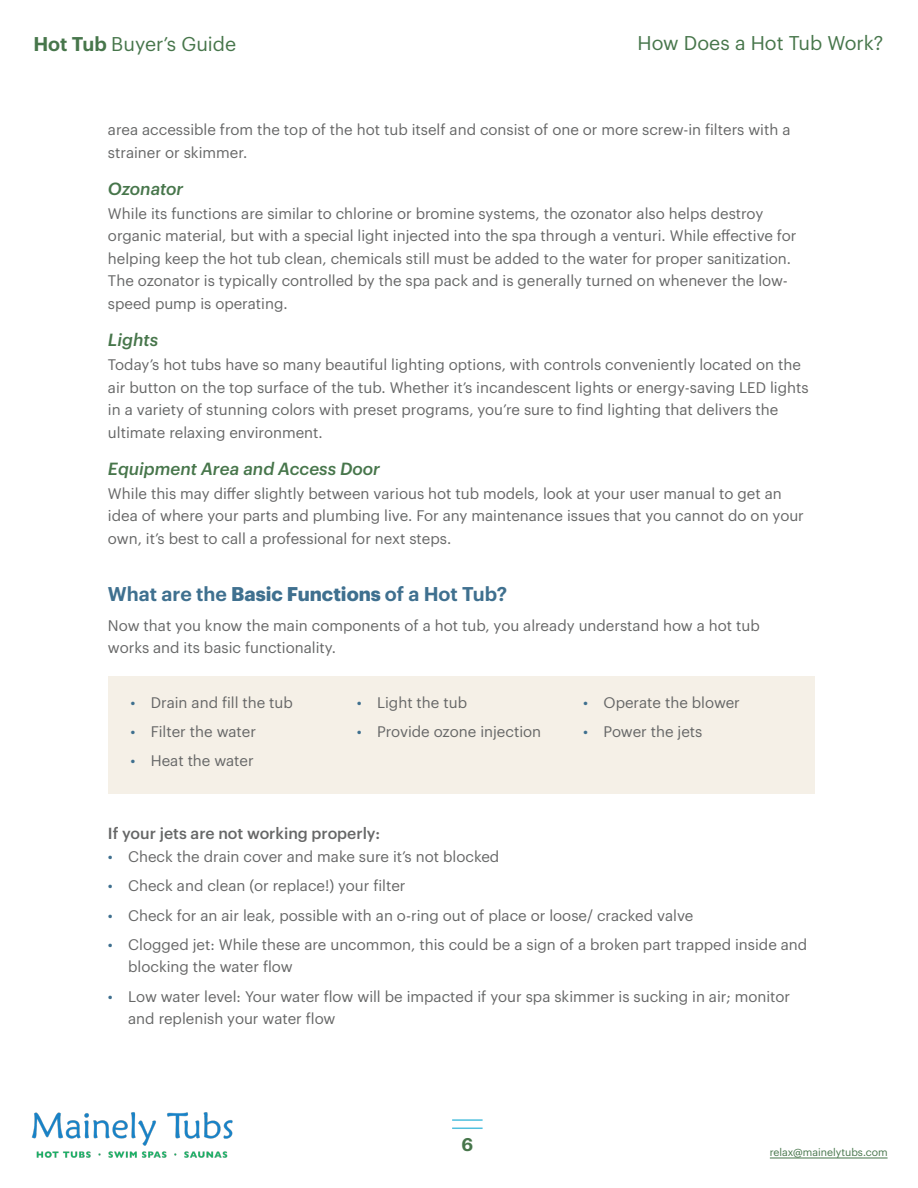
<style>
.page{position:relative;width:918px;height:1188px;background:#fff}
.page>*{position:absolute;margin:0;border:0;box-sizing:border-box;transform-origin:0 0}
.t1{font:19.5px "Graphik";color:#47764b}
.t2{font:600 19.5px "Graphik";color:#3f708f}
.t3{font:600 18px "Graphik";color:#47764b}
.t4{font:italic 500 17.25px "Graphik";color:#47764b}
.t5{font:500 15.75px "Graphik";color:#666767}
.t6{font:15px/22.5px "Graphik";color:#666767}
.t7{font:10.5px "Graphik";color:#47764b}
.s1{font-weight:600}
.s2{font-weight:700}
.s3{color:#3e6f8e}
</style>
<div class="page">
<hr style="left:452px;top:1119px;width:31px;height:2px;background:#4fc0de">
<hr style="left:452px;top:1128px;width:31px;height:1px;background:#4fc0de">
<hr style="left:770px;top:1158px;width:118px;height:1px;background:#47764b">
<img style="left:31px;top:1112px;width:202px;height:46px">
<div style="left:108px;top:676px;width:706px;height:117px;background:#f5f0e7"></div>
<h1 class="t1" style="left:33px;top:29px;width:204px"><span class="s1">Hot Tub</span> Buyer’s Guide</h1>
<h1 class="t1" style="left:638px;top:29px;width:247px">How Does a Hot Tub Work?</h1>
<p class="t6" style="left:108px;top:117px;width:684px">area accessible from the top of the hot tub itself and consist of one or more screw-in filters with a strainer or skimmer.</p>
<p class="t4" style="left:108px;top:176px;width:77px">Ozonator</p>
<p class="t6" style="left:108px;top:201px;width:690px">While its functions are similar to chlorine or bromine systems, the ozonator also helps destroy organic material, but with a special light injected into the spa through a venturi. While effective for helping keep the hot tub clean, chemicals still must be added to the water for proper sanitization.<br>The ozonator is typically controlled by the spa pack and is generally turned on whenever the low&shy;speed pump is operating.</p>
<p class="t4" style="left:108px;top:327px;width:52px">Lights</p>
<p class="t6" style="left:108px;top:352px;width:702px">Today’s hot tubs have so many beautiful lighting options, with controls conveniently located on the air button on the top surface of the tub. Whether it’s incandescent lights or energy-saving LED lights in a variety of stunning colors with preset programs, you’re sure to find lighting that delivers the ultimate relaxing environment.</p>
<p class="t4" style="left:108px;top:456px;width:274px">Equipment Area and Access Door</p>
<p class="t6" style="left:108px;top:481px;width:697px">While this may differ slightly between various hot tub models, look at your user manual to get an idea of where your parts and plumbing live. For any maintenance issues that you cannot do on your own, it’s best to call a professional for next steps.</p>
<h1 class="t2" style="left:108px;top:579px;width:401px">What are the <span class="s2">Basic Functions</span> of a Hot Tub?</h1>
<p class="t6" style="left:108px;top:613px;width:653px">Now that you know the main components of a hot tub, you already understand how a hot tub works and its basic functionality.</p>
<p class="t6" style="left:130px;top:690px;width:164px"><span class="s3">•</span> Drain and fill the tub</p>
<p class="t6" style="left:130px;top:719px;width:127px"><span class="s3">•</span> Filter the water</p>
<p class="t6" style="left:130px;top:748px;width:125px"><span class="s3">•</span> Heat the water</p>
<p class="t6" style="left:357px;top:690px;width:112px"><span class="s3">•</span> Light the tub</p>
<p class="t6" style="left:357px;top:719px;width:186px"><span class="s3">•</span> Provide ozone injection</p>
<p class="t6" style="left:583px;top:690px;width:158px"><span class="s3">•</span> Operate the blower</p>
<p class="t6" style="left:583px;top:719px;width:121px"><span class="s3">•</span> Power the jets</p>
<p class="t5" style="left:108px;top:821px;width:274px">If your jets are not working properly:</p>
<p class="t6" style="left:108px;top:844px;width:393px"><span class="s3">•</span> Check the drain cover and make sure it’s not blocked</p>
<p class="t6" style="left:108px;top:873px;width:299px"><span class="s3">•</span> Check and clean (or replace!) your filter</p>
<p class="t6" style="left:108px;top:903px;width:587px"><span class="s3">•</span> Check for an air leak, possible with an o-ring out of place or loose/ cracked valve</p>
<p class="t6" style="left:128px;top:932px;width:681px;text-indent:-20px"><span class="s3">•</span> Clogged jet: While these are uncommon, this could be a sign of a broken part trapped inside and blocking the water flow</p>
<p class="t6" style="left:128px;top:984px;width:664px;text-indent:-20px"><span class="s3">•</span> Low water level: Your water flow will be impacted if your spa skimmer is sucking in air; monitor and replenish your water flow</p>
<p class="t3" style="left:461px;top:1130px;width:13px">6</p>
<p class="t7" style="left:770px;top:1144px;width:119px">relax@mainelytubs.com</p>
</div>
